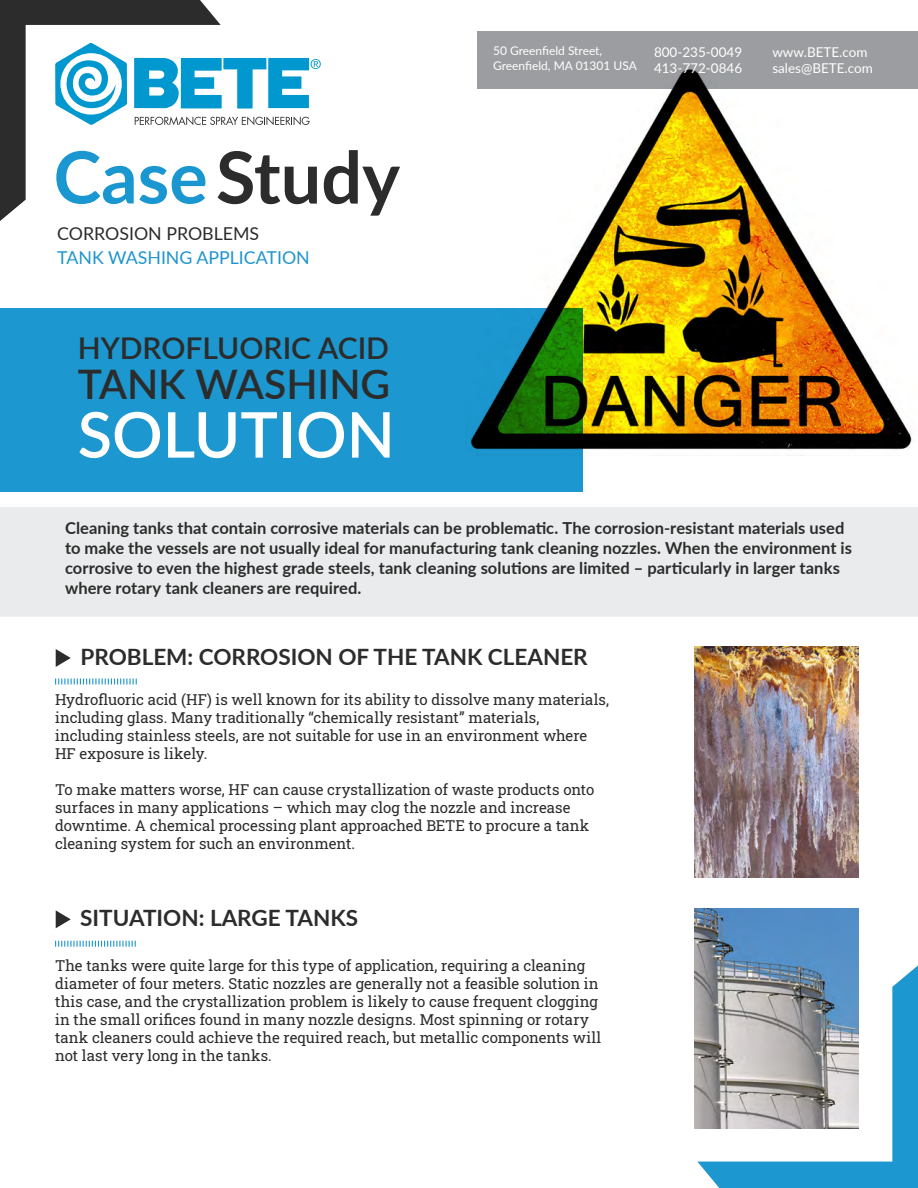
<style>
.page{position:relative;width:918px;height:1188px;background:#fff}
.page>*{position:absolute;margin:0;border:0;box-sizing:border-box;transform-origin:0 0}
.Case{font:700 72px "Lato";color:#2b2c2b}
.Slogan_2{font:600 63px "Lato";color:#fff}
.Slogan{font:600 40.8px "Lato";color:#2b2c2b}
.Slogan-2{font:600 30px "Lato";color:#2b2c2b}
.Subtitle{font:700 22.5px "Lato";color:#2b2c2b}
.Text{font:17.7px "Lato";color:#1f95ce}
.Text-2{font:17.7px "Lato";color:#2b2c2b}
.Text_Bold{font:700 16.5px/19.8px "Lato";letter-spacing:.005em;color:#2b2c2b}
.Text-3{font:15px/18px "Roboto Slab";color:#2b2c2b}
.Contact{font:13.5px "Lato";color:#fff}
.Contact-2{font:12px "Lato";color:#fff}
.s1{color:#1a97d1}
</style>
<div class="page">
<img style="left:465px;top:88px;width:453px;height:368px">
<div style="left:0;top:309px;width:583px;height:183px;background:#1c97cf"></div>
<div style="left:477px;top:31px;width:441px;height:57px;background:#9b9da0"></div>
<svg style="left:697px;top:965px;width:221px;height:223px"></svg>
<svg style="left:0;top:0;width:221px;height:221px"></svg>
<div style="left:0;top:507px;width:918px;height:110px;background:#eaebec"></div>
<img style="left:694px;top:647px;width:165px;height:231px">
<svg style="left:55px;top:679px;width:82px;height:6px"></svg>
<svg style="left:56px;top:649px;width:15px;height:18px"></svg>
<svg style="left:55px;top:941px;width:81px;height:6px"></svg>
<svg style="left:56px;top:910px;width:15px;height:18px"></svg>
<img style="left:694px;top:908px;width:165px;height:220px">
<svg style="left:134px;top:58px;width:187px;height:51px"></svg>
<svg style="left:135px;top:116px;width:175px;height:9px"></svg>
<svg style="left:55px;top:43px;width:72px;height:82px"></svg>
<p class="Case" style="left:54px;top:124px;width:348px"><span class="s1">Case</span>Study</p>
<p class="Text-2" style="left:57px;top:221px;width:203px">CORROSION PROBLEMS</p>
<p class="Text" style="left:57px;top:245px;width:254px">TANK WASHING APPLICATION</p>
<p class="Slogan-2" style="left:78px;top:326px;width:313px">HYDROFLUORIC ACID</p>
<p class="Slogan" style="left:78px;top:354px;width:314px">TANK WASHING</p>
<p class="Slogan_2" style="left:78px;top:389px;width:319px">SOLUTION</p>
<p class="Contact-2" style="left:493px;top:43px;width:111px">50 Greenfield Street,</p>
<p class="Contact-2" style="left:493px;top:57px;width:145px">Greenfield, MA 01301 USA</p>
<p class="Contact" style="left:654px;top:42px;width:90px">800-235-0049</p>
<p class="Contact" style="left:654px;top:58px;width:90px">413-772-0846</p>
<p class="Contact" style="left:772px;top:42px;width:97px">www.BETE.com</p>
<p class="Contact" style="left:772px;top:58px;width:102px">sales@BETE.com</p>
<p class="Text_Bold" style="left:65px;top:518px;width:788px">Cleaning tanks that contain corrosive materials can be problematic. The corrosion-resistant materials used to make the vessels are not usually ideal for manufacturing tank cleaning nozzles. When the environment is corrosive to even the highest grade steels, tank cleaning solutions are limited – particularly in larger tanks where rotary tank cleaners are required.</p>
<p class="Subtitle" style="left:81px;top:640px;width:509px">PROBLEM: CORROSION OF THE TANK CLEANER</p>
<p class="Text-3" style="left:55px;top:690px;width:556px">Hydrofluoric acid (HF) is well known for its ability to dissolve many materials, including glass. Many traditionally “chemically resistant” materials, including stainless steels, are not suitable for use in an environment where HF exposure is likely.</p>
<p class="Text-3" style="left:55px;top:780px;width:541px">To make matters worse, HF can cause crystallization of waste products onto surfaces in many applications – which may clog the nozzle and increase downtime. A chemical processing plant approached BETE to procure a tank cleaning system for such an environment.</p>
<p class="Subtitle" style="left:80px;top:902px;width:280px">SITUATION: LARGE TANKS</p>
<p class="Text-3" style="left:55px;top:956px;width:548px">The tanks were quite large for this type of application, requiring a cleaning diameter of four meters. Static nozzles are generally not a feasible solution in this case, and the crystallization problem is likely to cause frequent clogging in the small orifices found in many nozzle designs. Most spinning or rotary tank cleaners could achieve the required reach, but metallic components will not last very long in the tanks.</p>
</div>
